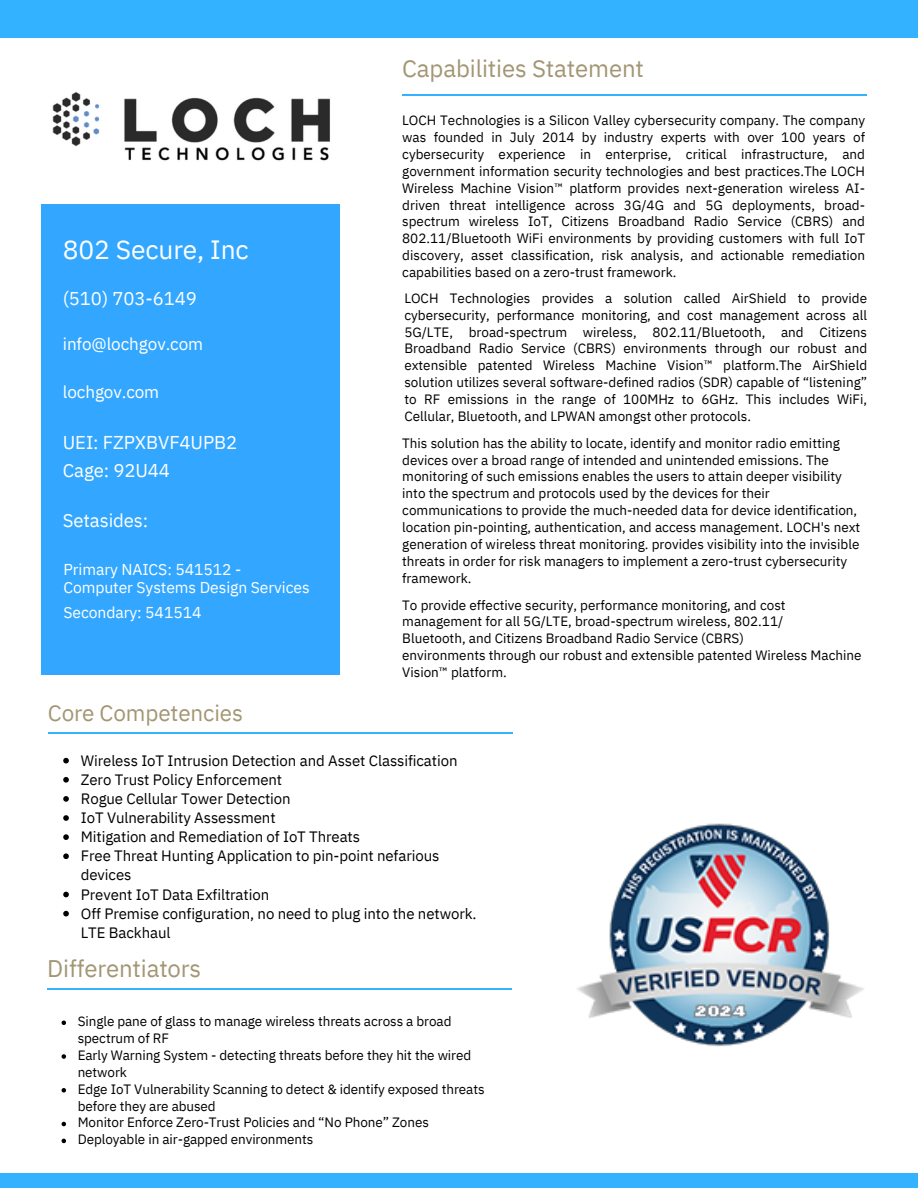
<style>
.page{position:relative;width:918px;height:1188px;background:#fff}
.page>*{position:absolute;margin:0;border:0;box-sizing:border-box;transform-origin:0 0}
.t1{font:26.4px "IBM Plex Sans";letter-spacing:-.005em;color:#fff}
.t2{font:24px "IBM Plex Sans";letter-spacing:-.005em;color:#a39674}
.t3{font:22.5px "IBM Plex Sans";letter-spacing:-.005em;color:#a39674}
.t4{font:18.6px/28.7px "IBM Plex Sans";letter-spacing:-.005em;color:#fff}
.t5{font:17.1px "IBM Plex Sans";letter-spacing:-.005em;color:#fff}
.t6{font:15.75px/18.5px "IBM Plex Sans";letter-spacing:-.005em;color:#fff}
.t7{font:15px/19.2px "IBM Plex Sans";letter-spacing:-.005em;color:#000}
.t8{font:13.5px/16.8px "IBM Plex Sans";color:#000}
</style>
<div class="page">
<div style="left:0;top:0;width:918px;height:37px;background:#33b3ff"></div>
<div style="left:0;top:1173px;width:918px;height:15px;background:#33b3ff"></div>
<img style="left:52px;top:92px;width:278px;height:69px">
<hr style="left:402px;top:94px;width:465px;height:1px;background:#33b3ff">
<div style="left:42px;top:607px;width:298px;height:68px;background:#33a7ff"></div>
<div style="left:42px;top:542px;width:298px;height:65px;background:#33a7ff"></div>
<div style="left:42px;top:535px;width:298px;height:7px;background:#33a7ff"></div>
<div style="left:42px;top:485px;width:298px;height:50px;background:#33a7ff"></div>
<div style="left:42px;top:456px;width:298px;height:29px;background:#33a7ff"></div>
<div style="left:42px;top:406px;width:298px;height:50px;background:#33a7ff"></div>
<div style="left:42px;top:358px;width:298px;height:48px;background:#33a7ff"></div>
<div style="left:42px;top:309px;width:298px;height:49px;background:#33a7ff"></div>
<div style="left:42px;top:259px;width:298px;height:50px;background:#33a7ff"></div>
<div style="left:42px;top:204px;width:298px;height:55px;background:#33a7ff"></div>
<img style="left:577px;top:823px;width:287px;height:224px">
<svg style="left:62px;top:1021px;width:4px;height:4px"></svg>
<svg style="left:62px;top:1054px;width:4px;height:5px"></svg>
<svg style="left:62px;top:1088px;width:4px;height:5px"></svg>
<svg style="left:62px;top:1122px;width:4px;height:4px"></svg>
<svg style="left:62px;top:1139px;width:4px;height:4px"></svg>
<svg style="left:63px;top:758px;width:6px;height:5px"></svg>
<svg style="left:63px;top:777px;width:6px;height:6px"></svg>
<svg style="left:63px;top:796px;width:6px;height:6px"></svg>
<svg style="left:63px;top:815px;width:6px;height:6px"></svg>
<svg style="left:63px;top:834px;width:6px;height:6px"></svg>
<svg style="left:63px;top:853px;width:6px;height:6px"></svg>
<svg style="left:63px;top:892px;width:6px;height:5px"></svg>
<svg style="left:63px;top:911px;width:6px;height:5px"></svg>
<hr style="left:47px;top:988px;width:465px;height:2px;background:#33b3ff">
<hr style="left:48px;top:732px;width:465px;height:2px;background:#33b3ff">
<h3 class="t1" style="left:63px;top:232px;width:187px">802 Secure, Inc</h3>
<p class="t4" style="left:63px;top:284px;width:136px">(510) 703-6149</p>
<h3 class="t5" style="left:63px;top:332px;width:142px">info@lochgov.com</h3>
<h4 class="t5" style="left:63px;top:381px;width:98px">lochgov.com</h4>
<h3 class="t4" style="left:63px;top:427px;width:176px">UEI: FZPXBVF4UPB2<br>Cage: 92U44</h3>
<h3 class="t4" style="left:63px;top:505px;width:87px">Setasides:</h3>
<p class="t6" style="left:63px;top:560px;width:248px">Primary NAICS: 541512 -<br>Computer Systems Design Services</p>
<p class="t6" style="left:63px;top:603px;width:140px">Secondary: 541514</p>
<h3 class="t2" style="left:402px;top:53px;width:243px">Capabilities Statement</h3>
<p class="t8" style="left:402px;top:112px;width:464px;text-align:justify">LOCH Technologies is a Silicon Valley cybersecurity company. The company was founded in July 2014 by industry experts with over 100 years of cybersecurity experience in enterprise, critical infrastructure, and government information security technologies and best practices.The LOCH Wireless Machine Vision™ platform provides next-generation wireless AI&shy;driven threat intelligence across 3G/4G and 5G deployments, broad&shy;spectrum wireless IoT, Citizens Broadband Radio Service (CBRS) and 802.11/Bluetooth WiFi environments by providing customers with full IoT discovery, asset classification, risk analysis, and actionable remediation capabilities based on a zero-trust framework.</p>
<p class="t8" style="left:404px;top:289px;width:464px;text-align:justify">LOCH Technologies provides a solution called AirShield to provide cybersecurity, performance monitoring, and cost management across all 5G/LTE, broad-spectrum wireless, 802.11/Bluetooth, and Citizens Broadband Radio Service (CBRS) environments through our robust and extensible patented Wireless Machine Vision™ platform.The AirShield solution utilizes several software-defined radios (SDR) capable of “listening” to RF emissions in the range of 100MHz to 6GHz. This includes WiFi, Cellular, Bluetooth, and LPWAN amongst other protocols.</p>
<h1 class="t8" style="left:402px;top:434px;width:460px">This solution has the ability to locate, identify and monitor radio emitting devices over a broad range of intended and unintended emissions. The monitoring of such emissions enables the users to attain deeper visibility into the spectrum and protocols used by the devices for their communications to provide the much-needed data for device identification, location pin-pointing, authentication, and access management. LOCH's next generation of wireless threat monitoring. provides visibility into the invisible threats in order for risk managers to implement a zero-trust cybersecurity framework.</h1>
<p class="t8" style="left:402px;top:596px;width:385px">To provide effective security, performance monitoring, and cost</p>
<p class="t8" style="left:402px;top:613px;width:383px">management for all 5G/LTE, broad-spectrum wireless, 802.11/</p>
<p class="t8" style="left:402px;top:630px;width:343px">Bluetooth, and Citizens Broadband Radio Service (CBRS)</p>
<p class="t8" style="left:402px;top:647px;width:461px">environments through our robust and extensible patented Wireless Machine<br>Vision™ platform.</p>
<p class="t3" style="left:48px;top:698px;width:197px">Core Competencies</p>
<p class="t7" style="left:81px;top:750px;width:378px">Wireless IoT Intrusion Detection and Asset Classification</p>
<p class="t7" style="left:81px;top:770px;width:203px">Zero Trust Policy Enforcement</p>
<p class="t7" style="left:81px;top:789px;width:211px">Rogue Cellular Tower Detection</p>
<p class="t7" style="left:81px;top:808px;width:196px">IoT Vulnerability Assessment</p>
<p class="t7" style="left:81px;top:827px;width:281px">Mitigation and Remediation of IoT Threats</p>
<p class="t7" style="left:81px;top:846px;width:360px">Free Threat Hunting Application to pin-point nefarious devices</p>
<h1 class="t7" style="left:81px;top:884px;width:190px">Prevent IoT Data Exfiltration</h1>
<p class="t7" style="left:81px;top:903px;width:397px">Off Premise configuration, no need to plug into the network.<br>LTE Backhaul</p>
<p class="t2" style="left:47px;top:952px;width:155px">Differentiators</p>
<p class="t8" style="left:78px;top:1013px;width:375px">Single pane of glass to manage wireless threats across a broad spectrum of RF</p>
<p class="t8" style="left:78px;top:1046px;width:395px">Early Warning System - detecting threats before they hit the wired network</p>
<h2 class="t8" style="left:78px;top:1080px;width:408px">Edge IoT Vulnerability Scanning to detect &amp; identify exposed threats before they are abused</h2>
<p class="t8" style="left:78px;top:1114px;width:353px">Monitor Enforce Zero-Trust Policies and “No Phone” Zones</p>
<p class="t8" style="left:78px;top:1131px;width:237px">Deployable in air-gapped environments</p>
</div>
